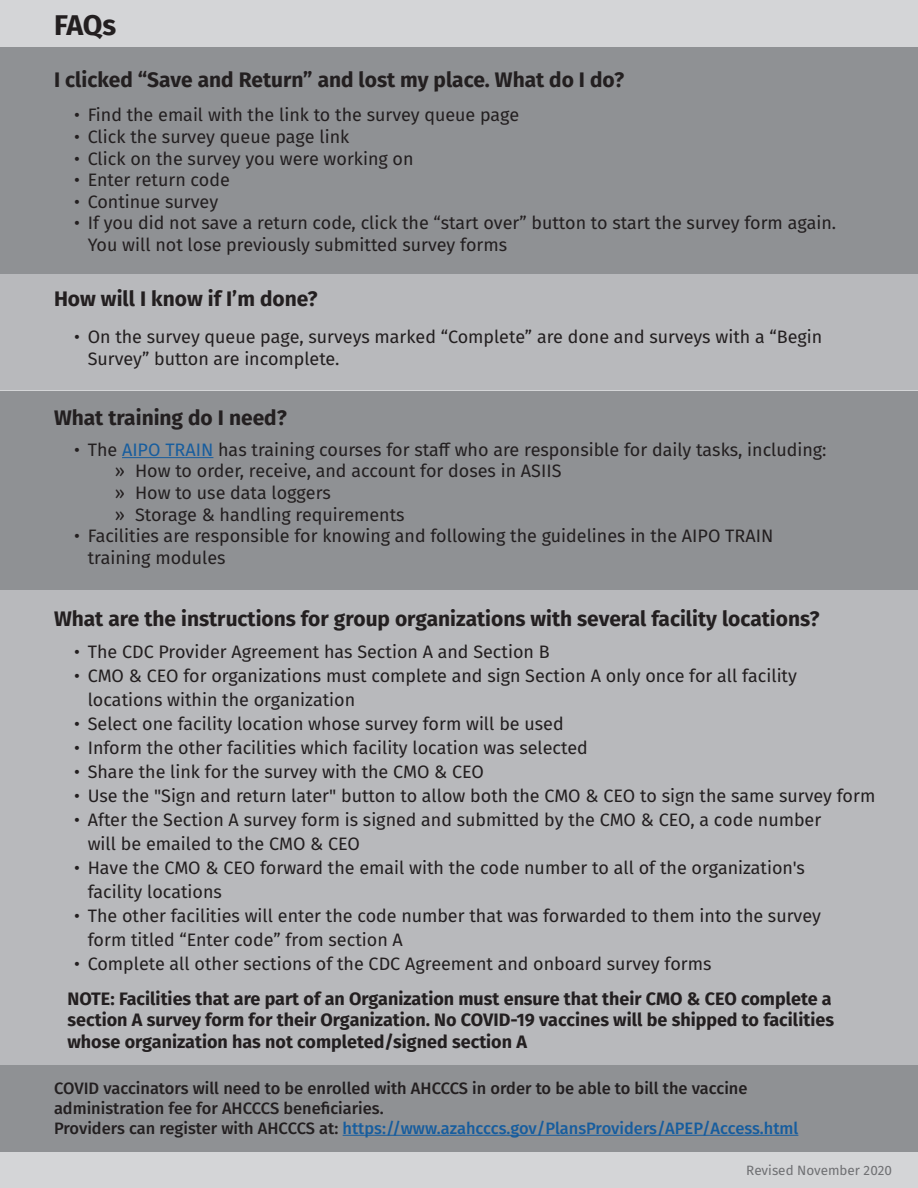
<style>
.page{position:relative;width:918px;height:1188px;background:#d4d5d7}
.page>*{position:absolute;margin:0;border:0;box-sizing:border-box;transform-origin:0 0}
.t1{font:700 28.5px "Fira Sans";color:#231f20}
.t2{font:700 21px "Fira Sans";color:#231f20}
.t3{font:18px/24px "Fira Sans";color:#231f20}
.Paragraph_Style_1{font:700 18px "Fira Sans";color:#231f20}
.t4{font:500 16.5px "Fira Sans";color:#231f20}
.t5{font:500 16.5px "Fira Sans";color:#175d9e}
.t6{font:13.5px "Fira Sans";color:#6f7073}
.s1{color:#175d9e}
.s2{color:#231f20}
</style>
<div class="page">
<div style="left:0;top:274px;width:917px;height:116px;background:#b8b9bc"></div>
<div style="left:0;top:48px;width:917px;height:226px;background:#8f9194"></div>
<div style="left:0;top:391px;width:917px;height:200px;background:#8f9194"></div>
<div style="left:0;top:591px;width:917px;height:474px;background:#b8b9bc"></div>
<hr style="left:122px;top:457px;width:91px;height:1px;background:#175d9e">
<div style="left:0;top:1065px;width:917px;height:87px;background:#8f9194"></div>
<hr style="left:343px;top:1135px;width:455px;height:1px;background:#175d9e">
<p class="t1" style="left:54px;top:1px;width:64px">FAQs</p>
<p class="t2" style="left:54px;top:62px;width:572px">I clicked “Save and Return” and lost my place. What do I do?</p>
<p class="t3" style="left:74px;top:103px;width:447px">• Find the email with the link to the survey queue page</p>
<p class="t3" style="left:74px;top:124px;width:277px">• Click the survey queue page link</p>
<p class="t3" style="left:74px;top:146px;width:341px">• Click on the survey you were working on</p>
<p class="t3" style="left:74px;top:167px;width:157px">• Enter return code</p>
<p class="t3" style="left:74px;top:189px;width:145px">• Continue survey</p>
<p class="t3" style="left:88px;top:212px;width:750px;line-height:21.6px;text-indent:-14px">• If you did not save a return code, click the “start over” button to start the survey form again.<br>You will not lose previously submitted survey forms</p>
<p class="t2" style="left:54px;top:281px;width:265px">How will I know if I’m done?</p>
<p class="t3" style="left:88px;top:325px;width:736px;line-height:21.6px;text-indent:-14px">• On the survey queue page, surveys marked “Complete” are done and surveys with a “Begin<br>Survey” button are incomplete.</p>
<p class="t2" style="left:54px;top:400px;width:234px">What training do I need?</p>
<p class="t3" style="left:74px;top:437px;width:754px">• The <span class="s1">AIPO TRAIN</span> has training courses for staff who are responsible for daily tasks, including:</p>
<p class="t3" style="left:115px;top:459px;width:448px">» How to order, receive, and account for doses in ASIIS</p>
<p class="t3" style="left:115px;top:480px;width:218px">» How to use data loggers</p>
<p class="t3" style="left:115px;top:502px;width:291px">» Storage &amp; handling requirements</p>
<p class="t3" style="left:88px;top:525px;width:687px;line-height:21.6px;text-indent:-14px">• Facilities are responsible for knowing and following the guidelines in the AIPO TRAIN training modules</p>
<p class="t2" style="left:54px;top:601px;width:767px">What are the instructions for group organizations with several facility locations?</p>
<p class="t3" style="left:74px;top:639px;width:477px">• The CDC Provider Agreement has Section A and Section B</p>
<p class="t3" style="left:88px;top:663px;width:711px;text-indent:-14px">• CMO &amp; CEO for organizations must complete and sign Section A only once for all facility locations within the organization</p>
<p class="t3" style="left:74px;top:711px;width:491px">• Select one facility location whose survey form will be used</p>
<p class="t3" style="left:74px;top:735px;width:515px">• Inform the other facilities which facility location was selected</p>
<p class="t3" style="left:74px;top:759px;width:411px">• Share the link for the survey with the CMO &amp; CEO</p>
<p class="t3" style="left:74px;top:783px;width:803px">• Use the "Sign and return later" button to allow both the CMO &amp; CEO to sign the same survey form</p>
<p class="t3" style="left:88px;top:807px;width:735px;text-indent:-14px">• After the Section A survey form is signed and submitted by the CMO &amp; CEO, a code number will be emailed to the CMO &amp; CEO</p>
<p class="t3" style="left:88px;top:855px;width:719px;text-indent:-14px">• Have the CMO &amp; CEO forward the email with the code number to all of the organization's facility locations</p>
<p class="t3" style="left:88px;top:903px;width:735px;text-indent:-14px">• The other facilities will enter the code number that was forwarded to them into the survey form titled “Enter code” from section A</p>
<p class="t3" style="left:74px;top:951px;width:639px">• Complete all other sections of the CDC Agreement and onboard survey forms</p>
<p class="Paragraph_Style_1" style="left:68px;top:983px;width:766px">NOTE: Facilities that are part of an Organization must ensure that their CMO &amp; CEO complete a</p>
<p class="Paragraph_Style_1" style="left:68px;top:1005px;width:768px">section A survey form for their Organization. No COVID-19 vaccines will be shipped to facilities</p>
<p class="Paragraph_Style_1" style="left:68px;top:1026px;width:461px">whose organization has not completed/signed section A</p>
<p class="t4" style="left:54px;top:1075px;width:695px">COVID vaccinators will need to be enrolled with AHCCCS in order to be able to bill the vaccine</p>
<p class="t4" style="left:54px;top:1095px;width:331px">administration fee for AHCCCS beneficiaries.</p>
<p class="t5" style="left:54px;top:1115px;width:746px"><span class="s2">Providers can register with AHCCCS at:</span> https://www.azahcccs.gov/PlansProviders/APEP/Access.html</p>
<p class="t6" style="left:746px;top:1160px;width:147px">Revised November 2020</p>
</div>
